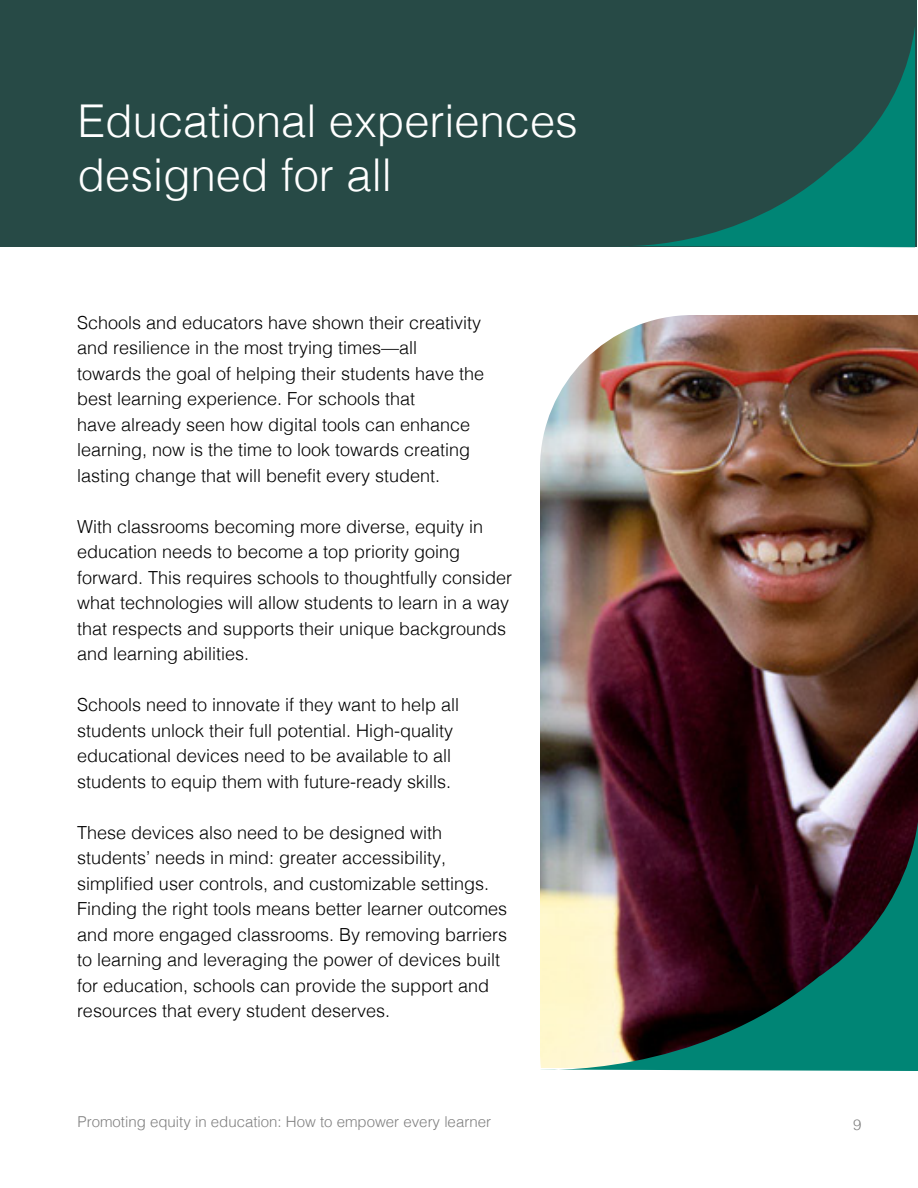
<style>
.page{position:relative;width:918px;height:1188px;background:#fff}
.page>*{position:absolute;margin:0;border:0;box-sizing:border-box;transform-origin:0 0}
.t1{font:300 45.3px/54.3px "Helvetica";color:#fff}
.t2{font:300 18px/25.5px "Helvetica";color:#000}
.t3{font:300 15px "Helvetica";color:#808080}
</style>
<div class="page">
<div style="left:0;top:1px;width:917px;height:246px;background:#274a46"></div>
<svg style="left:636px;top:28px;width:279px;height:220px"></svg>
<img style="left:540px;top:315px;width:378px;height:507px">
<svg style="left:540px;top:822px;width:378px;height:249px"></svg>
<h1 class="t1" style="left:78px;top:91px;width:502px">Educational experiences designed for all</h1>
<p class="t2" style="left:77px;top:308px;width:409px">Schools and educators have shown their creativity and resilience in the most trying times—all towards the goal of helping their students have the best learning experience. For schools that<br>have already seen how digital tools can enhance learning, now is the time to look towards creating lasting change that will benefit every student.</p>
<p class="t2" style="left:77px;top:513px;width:437px">With classrooms becoming more diverse, equity in education needs to become a top priority going forward. This requires schools to thoughtfully consider what technologies will allow students to learn in a way that respects and supports their unique backgrounds and learning abilities.</p>
<p class="t2" style="left:77px;top:691px;width:384px">Schools need to innovate if they want to help all students unlock their full potential. High-quality educational devices need to be available to all students to equip them with future-ready skills.</p>
<p class="t2" style="left:77px;top:819px;width:432px">These devices also need to be designed with students’ needs in mind: greater accessibility, simplified user controls, and customizable settings.<br>Finding the right tools means better learner outcomes and more engaged classrooms. By removing barriers to learning and leveraging the power of devices built for education, schools can provide the support and resources that every student deserves.</p>
<p class="t3" style="left:78px;top:1109px;width:415px">Promoting equity in education: How to empower every learner</p>
<p class="t3" style="left:853px;top:1112px;width:10px">9</p>
</div>
